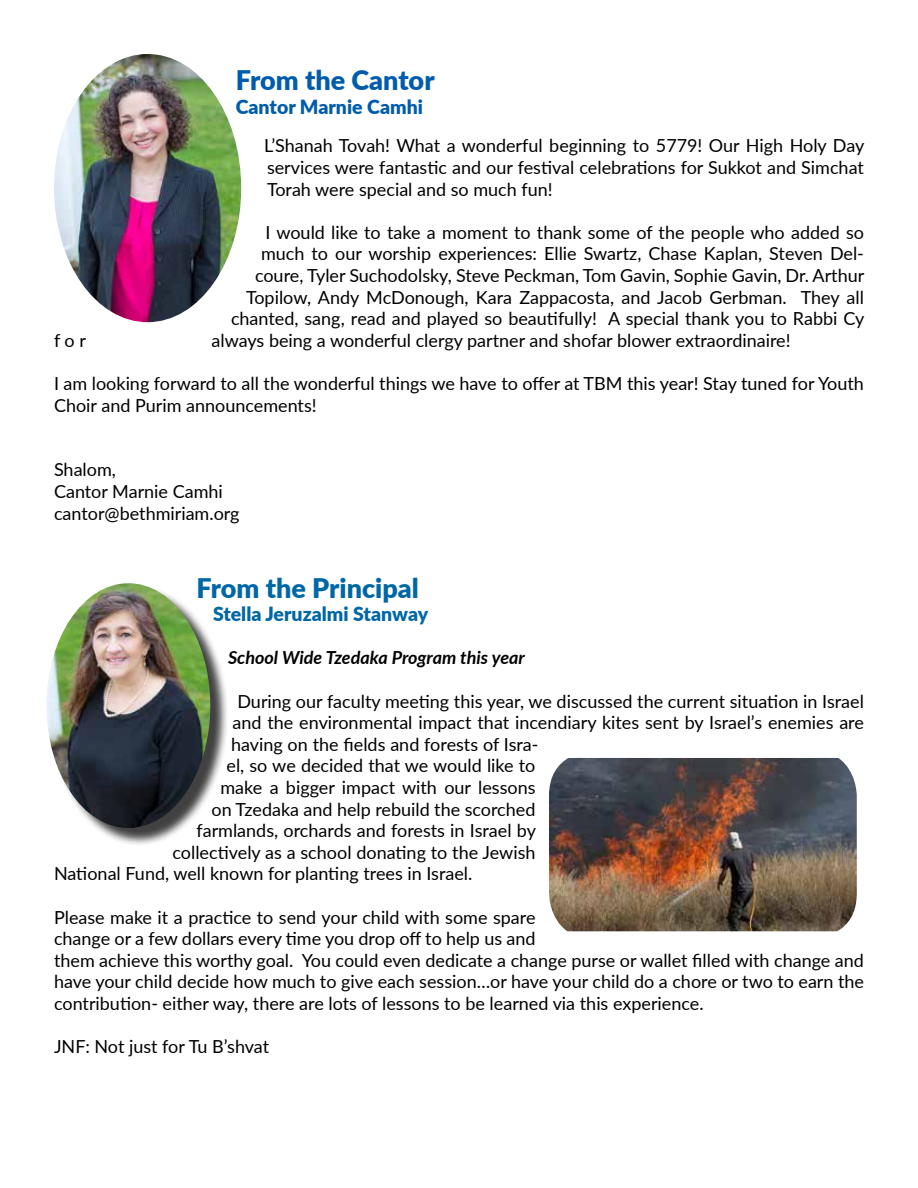
<style>
.page{position:relative;width:918px;height:1188px;background:#fff}
.page>*{position:absolute;margin:0;border:0;box-sizing:border-box;transform-origin:0 0}
.t1{font:900 27px "Lato";color:#0067a7}
.t2{font:900 27px "Lato";color:#015cad}
.t3{font:900 19.5px "Lato";color:#0067a7}
.t4{font:900 19.5px "Lato";color:#015cad}
.t5{font:18px/21.6px "Lato";color:#000}
.t6{font:italic 700 18px "Lato";color:#000}
</style>
<div class="page">
<img style="left:54px;top:54px;width:187px;height:268px">
<img style="left:549px;top:758px;width:308px;height:173px">
<div style="left:49px;top:585px;width:180px;height:262px;background:#000;opacity:.75"></div>
<img style="left:46px;top:583px;width:164px;height:245px">
<h1 class="t2" style="left:236px;top:60px;width:200px">From the Cantor</h1>
<p class="t4" style="left:236px;top:92px;width:189px">Cantor Marnie Camhi</p>
<p class="t5" style="left:264px;top:134px;width:602px;text-align:justify">L’Shanah Tovah! What a wonderful beginning to 5779! Our High Holy Day services were fantastic and our festival celebrations for Sukkot and Simchat Torah were special and so much fun!</p>
<p class="t5" style="left:231px;top:221px;width:635px;text-align:right">I would like to take a moment to thank some of the people who added so much to our worship experiences: Ellie Swartz, Chase Kaplan, Steven Del&shy;coure, Tyler Suchodolsky, Steve Peckman, Tom Gavin, Sophie Gavin, Dr. Arthur Topilow, Andy McDonough, Kara Zappacosta, and Jacob Gerbman. They all chanted, sang, read and played so beautifully! A special thank you to Rabbi Cy</p>
<p class="t5" style="left:54px;top:329px;width:33px">for</p>
<p class="t5" style="left:212px;top:329px;width:581px">always being a wonderful clergy partner and shofar blower extraordinaire!</p>
<p class="t5" style="left:54px;top:372px;width:811px">I am looking forward to all the wonderful things we have to offer at TBM this year! Stay tuned for Youth<br>Choir and Purim announcements!</p>
<p class="t5" style="left:54px;top:458px;width:187px">Shalom,<br>Cantor Marnie Camhi cantor@bethmiriam.org</p>
<h1 class="t1" style="left:196px;top:568px;width:224px">From the Principal</h1>
<p class="t3" style="left:213px;top:599px;width:217px">Stella Jeruzalmi Stanway</p>
<p class="t6" style="left:228px;top:645px;width:298px">School Wide Tzedaka Program this year</p>
<p class="t5" style="left:237px;top:689px;width:628px">During our faculty meeting this year, we discussed the current situation in Israel</p>
<p class="t5" style="left:232px;top:711px;width:633px">and the environmental impact that incendiary kites sent by Israel’s enemies are</p>
<p class="t5" style="left:231px;top:733px;width:309px">having on the fields and forests of Isra-</p>
<p class="t5" style="left:227px;top:754px;width:311px">el, so we decided that we would like to</p>
<p class="t5" style="left:221px;top:776px;width:316px">make a bigger impact with our lessons</p>
<p class="t5" style="left:212px;top:797px;width:325px">on Tzedaka and help rebuild the scorched</p>
<p class="t5" style="left:197px;top:819px;width:341px">farmlands, orchards and forests in Israel by</p>
<p class="t5" style="left:173px;top:841px;width:364px">collectively as a school donating to the Jewish</p>
<p class="t5" style="left:54px;top:862px;width:420px">National Fund, well known for planting trees in Israel.</p>
<p class="t5" style="left:54px;top:905px;width:812px">Please make it a practice to send your child with some spare<br>change or a few dollars every time you drop off to help us and<br>them achieve this worthy goal. You could even dedicate a change purse or wallet filled with change and have your child decide how much to give each session…or have your child do a chore or two to earn the contribution- either way, there are lots of lessons to be learned via this experience.</p>
<p class="t5" style="left:54px;top:1035px;width:217px">JNF: Not just for Tu B’shvat</p>
</div>
